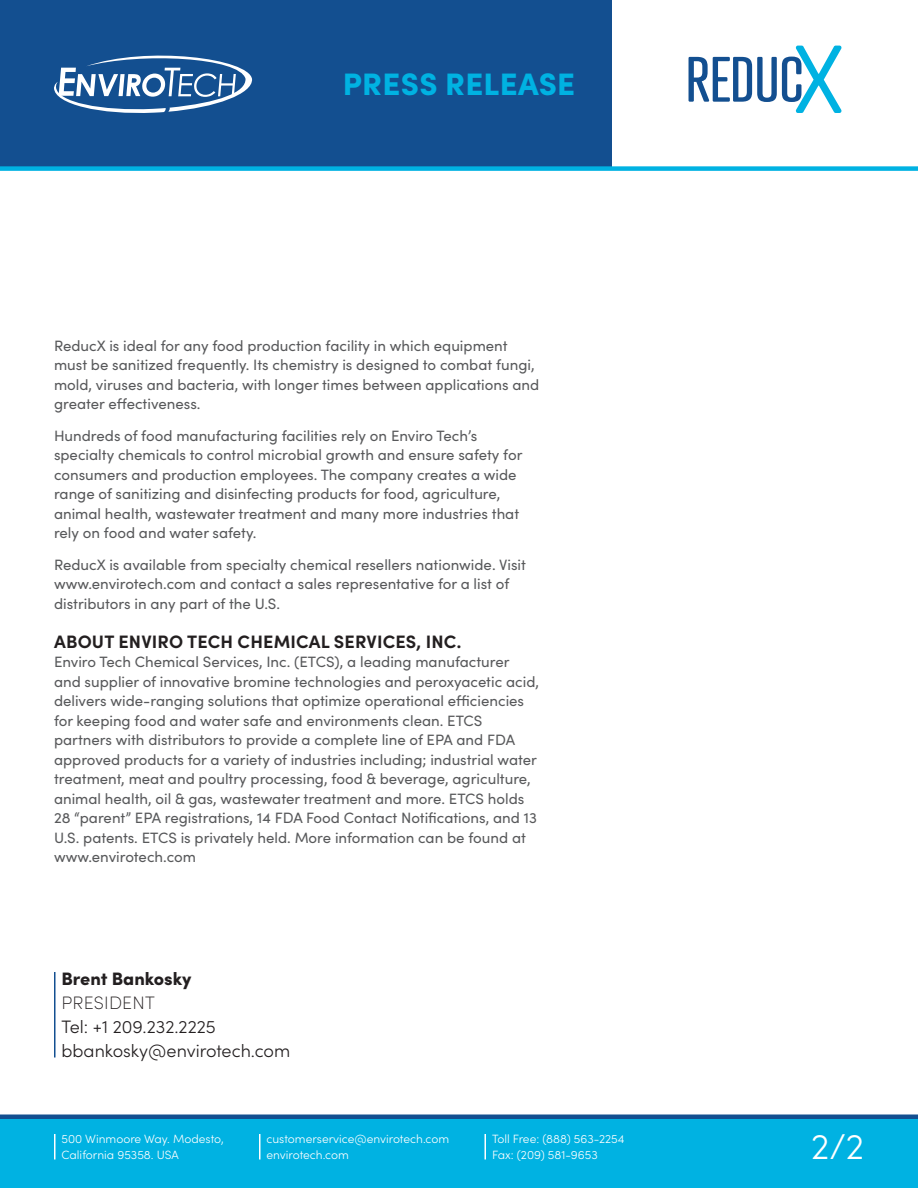
<style>
.page{position:relative;width:918px;height:1188px;background:#fff}
.page>*{position:absolute;margin:0;border:0;box-sizing:border-box;transform-origin:0 0}
.t1{font:300 36px "Sofia Pro";color:#fff}
.t2{font:900 31.05px "Sofia Pro";letter-spacing:.01em;color:#00b2e2}
.t3{font:300 18px/24px "Sofia Pro";color:#231f20}
.t4{font:700 18px "Sofia Pro";letter-spacing:.01em;color:#231f20}
.t5{font:900 18px "Sofia Pro";color:#231f20}
.t6{font:200 18px "Sofia Pro";letter-spacing:.01em;color:#231f20}
.t7{font:15px/19.5px "Sofia Pro";color:#58595b}
.t8{font:300 12px/16.5px "Sofia Pro";color:#fff}
</style>
<div class="page">
<div style="left:0;top:0;width:612px;height:169px;background:#134f90"></div>
<div style="left:0;top:166px;width:918px;height:5px;background:#00b2e2"></div>
<hr style="left:54px;top:972px;width:2px;height:86px;background:#134f90">
<svg style="left:689px;top:46px;width:153px;height:67px"></svg>
<svg style="left:54px;top:55px;width:199px;height:58px"></svg>
<div style="left:0;top:1119px;width:918px;height:69px;background:#00b2e2"></div>
<hr style="left:54px;top:1134px;width:2px;height:26px;background:#fff">
<hr style="left:259px;top:1134px;width:2px;height:26px;background:#fff">
<hr style="left:484px;top:1134px;width:2px;height:26px;background:#fff">
<div style="left:0;top:1114px;width:918px;height:5px;background:#134f90"></div>
<h2 class="t2" style="left:343px;top:60px;width:234px">PRESS RELEASE</h2>
<p class="t7" style="left:54px;top:335px;width:487px">ReducX is ideal for any food production facility in which equipment must be sanitized frequently. Its chemistry is designed to combat fungi, mold, viruses and bacteria, with longer times between applications and greater effectiveness.</p>
<p class="t7" style="left:54px;top:425px;width:470px">Hundreds of food manufacturing facilities rely on Enviro Tech’s specialty chemicals to control microbial growth and ensure safety for consumers and production employees. The company creates a wide range of sanitizing and disinfecting products for food, agriculture, animal health, wastewater treatment and many more industries that rely on food and water safety.</p>
<p class="t7" style="left:54px;top:554px;width:473px">ReducX is available from specialty chemical resellers nationwide. Visit www.envirotech.com and contact a sales representative for a list of distributors in any part of the U.S.</p>
<p class="t4" style="left:54px;top:628px;width:409px">ABOUT ENVIRO TECH CHEMICAL SERVICES, INC.</p>
<p class="t7" style="left:54px;top:652px;width:487px">Enviro Tech Chemical Services, Inc. (ETCS), a leading manufacturer and supplier of innovative bromine technologies and peroxyacetic acid, delivers wide-ranging solutions that optimize operational efficiencies for keeping food and water safe and environments clean. ETCS partners with distributors to provide a complete line of EPA and FDA approved products for a variety of industries including; industrial water treatment, meat and poultry processing, food &amp; beverage, agriculture, animal health, oil &amp; gas, wastewater treatment and more. ETCS holds 28 “parent” EPA registrations, 14 FDA Food Contact Notifications, and 13<br>U.S. patents. ETCS is privately held. More information can be found at www.envirotech.com</p>
<p class="t5" style="left:62px;top:965px;width:131px">Brent Bankosky</p>
<p class="t6" style="left:62px;top:990px;width:95px">PRESIDENT</p>
<p class="t3" style="left:62px;top:1014px;width:230px">Tel: +1 209.232.2225 bbankosky@envirotech.com</p>
<p class="t8" style="left:62px;top:1130px;width:164px">500 Winmoore Way. Modesto,<br>California 95358. USA</p>
<p class="t8" style="left:266px;top:1130px;width:184px">customerservice@envirotech.com envirotech.com</p>
<p class="t8" style="left:492px;top:1130px;width:134px">Toll Free: (888) 563-2254<br>Fax: (209) 581-9653</p>
<h1 class="t1" style="left:811px;top:1120px;width:54px">2/2</h1>
</div>
